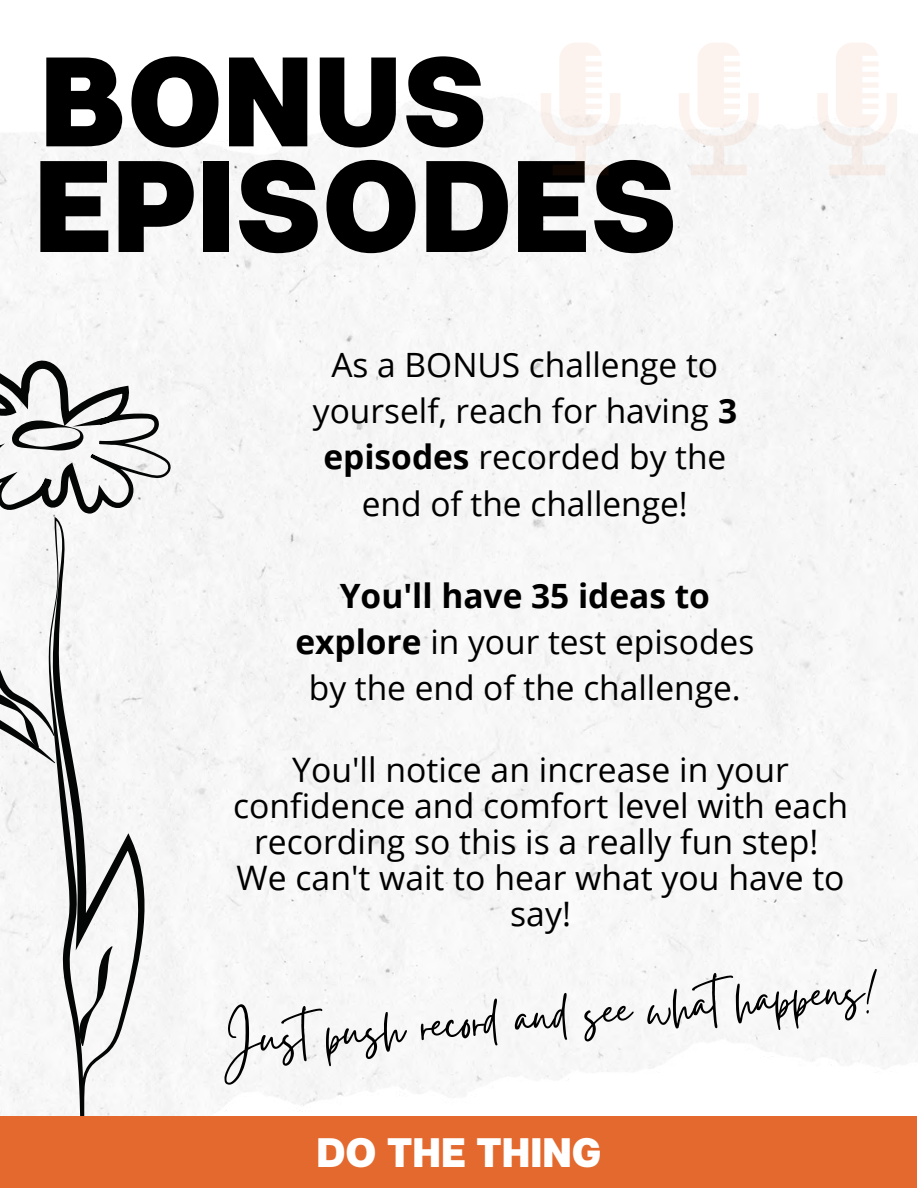
<style>
.page{position:relative;width:918px;height:1188px;background:#fff}
.page>*{position:absolute;margin:0;border:0;box-sizing:border-box;transform-origin:0 0}
.t1{font:800 129.9px "Articulat CF";color:#000}
.t2{font:800 126.9px "Articulat CF";color:#000}
.t3{font:65.1px "Gistesy";color:#000}
.t4{font:800 41.1px "Articulat CF";color:#fff}
.t5{font:33.75px/36px "Open Sans";color:#000;text-align:center}
.t6{font:33.45px/46px "Open Sans";color:#000;text-align:center}
.s1{font-weight:700}
</style>
<div class="page">
<img style="left:0;top:97px;width:918px;height:1019px">
<svg style="left:0;top:361px;width:171px;height:153px"></svg>
<svg style="left:49px;top:517px;width:97px;height:599px;fill:#f6f6f6"></svg>
<svg style="left:79px;top:946px;width:34px;height:100px"></svg>
<svg style="left:0;top:612px;width:55px;height:151px"></svg>
<div style="left:0;top:1116px;width:917px;height:72px;background:#e3692e"></div>
<svg style="left:541px;top:43px;width:80px;height:132px"></svg>
<svg style="left:679px;top:43px;width:80px;height:132px"></svg>
<svg style="left:817px;top:43px;width:80px;height:132px"></svg>
<h2 class="t2" style="left:40px;top:22px;width:449px">BONUS</h2>
<h1 class="t1" style="left:34px;top:125px;width:645px">EPISODES</h1>
<p class="t6" style="left:313px;top:341px;width:426px">As a BONUS challenge to yourself, reach for having <span class="s1">3 episodes</span> recorded by the end of the challenge!</p>
<p class="t6" style="left:295px;top:572px;width:460px"><span class="s1">You'll have 35 ideas to explore</span> in your test episodes by the end of the challenge.</p>
<p class="t5" style="left:233px;top:751px;width:616px">You'll notice an increase in your confidence and comfort level with each recording so this is a really fun step!<br>We can't wait to hear what you have to say!</p>
<h3 class="t3" style="left:224px;top:998px;width:650px;rotate:-5deg">Just push record and see what happens!</h3>
<p class="t4" style="left:316px;top:1127px;width:287px">DO THE THING</p>
</div>
